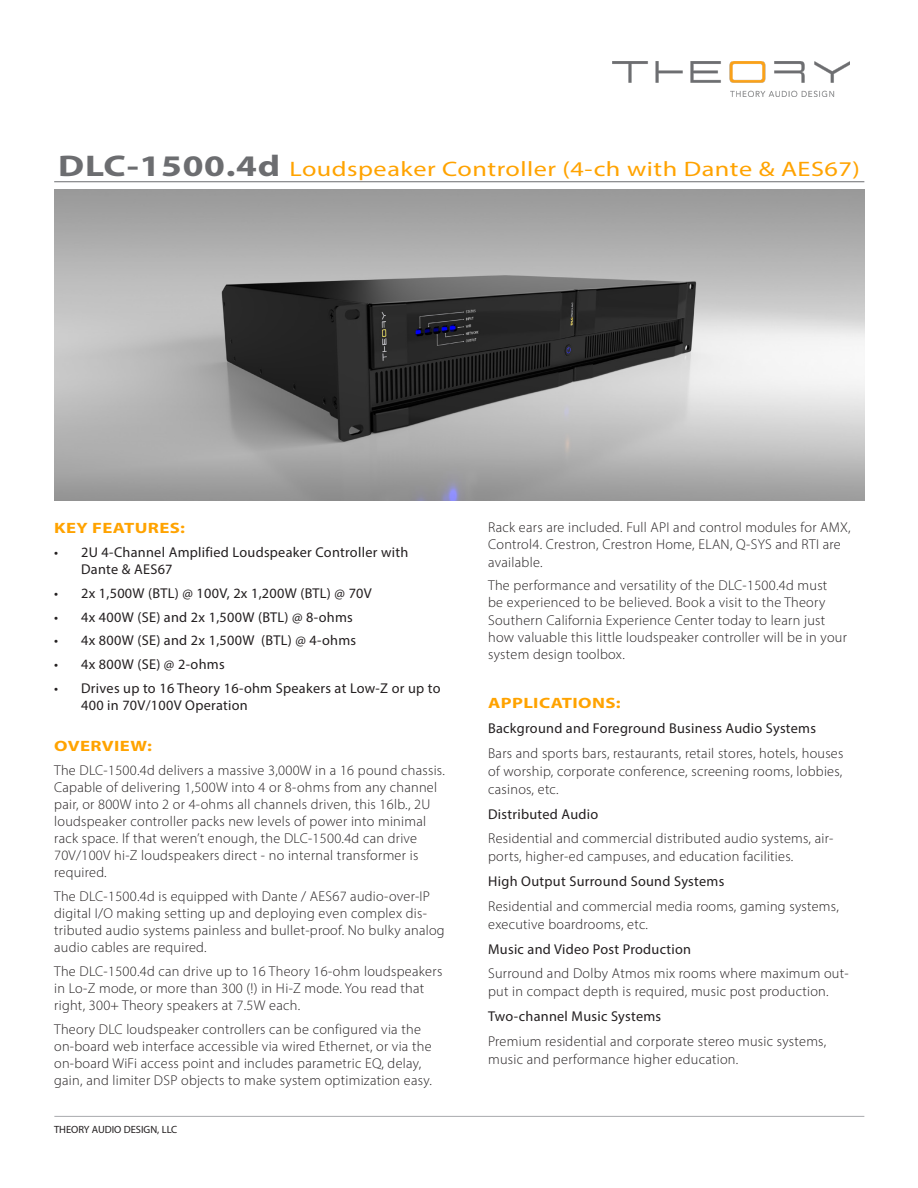
<style>
.page{position:relative;width:918px;height:1188px;background:#fff}
.page>*{position:absolute;margin:0;border:0;box-sizing:border-box;transform-origin:0 0}
.Section_Title{font:21px "Myriad Pro";letter-spacing:.02em;color:#ffa300;scale:1.25 1}
.t1{font:700 15px "Myriad Pro";letter-spacing:.02em;color:#ffa300;scale:1.25 1}
.t2{font:300 14.25px/17.1px "Myriad Pro";letter-spacing:.02em;color:#231f20}
.t3{font:14.25px/17.1px "Myriad Pro";letter-spacing:.02em;color:#231f20}
.t4{font:10.5px "Myriad Pro";color:#231f20}
.s1{font-weight:700;font-size:30px;color:#6c6d70}
</style>
<div class="page">
<img style="left:612px;top:62px;width:237px;height:34px">
<img style="left:54px;top:190px;width:811px;height:310px">
<hr style="left:54px;top:1116px;width:810px;height:1px;background:#a8a9ad">
<hr style="left:54px;top:181px;width:810px;height:1px;background:#6c6d70">
<p class="Section_Title" style="left:58px;top:156px;width:643px"><span class="s1">DLC-1500.4d</span> Loudspeaker Controller (4-ch with Dante &amp; AES67)</p>
<p class="t1" style="left:54px;top:518px;width:106px">KEY FEATURES:</p>
<p class="t3" style="left:81px;top:543px;width:329px;text-indent:-27px">• 2U 4-Channel Amplified Loudspeaker Controller with<br>Dante &amp; AES67</p>
<p class="t3" style="left:54px;top:584px;width:319px">• 2x 1,500W (BTL) @ 100V, 2x 1,200W (BTL) @ 70V</p>
<p class="t3" style="left:54px;top:608px;width:300px">• 4x 400W (SE) and 2x 1,500W (BTL) @ 8-ohms</p>
<p class="t3" style="left:54px;top:632px;width:304px">• 4x 800W (SE) and 2x 1,500W (BTL) @ 4-ohms</p>
<p class="t3" style="left:54px;top:656px;width:172px">• 4x 800W (SE) @ 2-ohms</p>
<p class="t3" style="left:81px;top:680px;width:361px;text-indent:-27px">• Drives up to 16 Theory 16-ohm Speakers at Low-Z or up to<br>400 in 70V/100V Operation</p>
<p class="t1" style="left:54px;top:736px;width:80px">OVERVIEW:</p>
<p class="t2" style="left:54px;top:761px;width:392px">The DLC-1500.4d delivers a massive 3,000W in a 16 pound chassis.<br>Capable of delivering 1,500W into 4 or 8-ohms from any channel pair, or 800W into 2 or 4-ohms all channels driven, this 16lb., 2U loudspeaker controller packs new levels of power into minimal rack space. If that weren’t enough, the DLC-1500.4d can drive 70V/100V hi-Z loudspeakers direct - no internal transformer is required.</p>
<p class="t2" style="left:54px;top:888px;width:392px">The DLC-1500.4d is equipped with Dante / AES67 audio-over-IP digital I/O making setting up and deploying even complex dis&shy;tributed audio systems painless and bullet-proof. No bulky analog audio cables are required.</p>
<p class="t2" style="left:54px;top:963px;width:390px">The DLC-1500.4d can drive up to 16 Theory 16-ohm loudspeakers in Lo-Z mode, or more than 300 (!) in Hi-Z mode. You read that right, 300+ Theory speakers at 7.5W each.</p>
<p class="t2" style="left:54px;top:1021px;width:379px">Theory DLC loudspeaker controllers can be configured via the on-board web interface accessible via wired Ethernet, or via the on-board WiFi access point and includes parametric EQ, delay, gain, and limiter DSP objects to make system optimization easy.</p>
<p class="t4" style="left:54px;top:1123px;width:125px">THEORY AUDIO DESIGN, LLC</p>
<p class="t2" style="left:488px;top:519px;width:364px">Rack ears are included. Full API and control modules for AMX,<br>Control4. Crestron, Crestron Home, ELAN, Q-SYS and RTI are available.</p>
<p class="t2" style="left:488px;top:577px;width:360px">The performance and versatility of the DLC-1500.4d must<br>be experienced to be believed. Book a visit to the Theory Southern California Experience Center today to learn just how valuable this little loudspeaker controller will be in your system design toolbox.</p>
<p class="t1" style="left:488px;top:693px;width:108px">APPLICATIONS:</p>
<p class="t3" style="left:488px;top:719px;width:329px">Background and Foreground Business Audio Systems</p>
<p class="t2" style="left:488px;top:744px;width:357px;line-height:18px;text-align:justify">Bars and sports bars, restaurants, retail stores, hotels, houses of worship, corporate conference, screening rooms, lobbies, casinos, etc.</p>
<p class="t3" style="left:488px;top:805px;width:112px">Distributed Audio</p>
<p class="t2" style="left:488px;top:829px;width:347px;line-height:18px">Residential and commercial distributed audio systems, air&shy;ports, higher-ed campuses, and education facilities.</p>
<p class="t3" style="left:488px;top:872px;width:238px">High Output Surround Sound Systems</p>
<p class="t2" style="left:488px;top:897px;width:352px;line-height:18px">Residential and commercial media rooms, gaming systems, executive boardrooms, etc.</p>
<p class="t3" style="left:488px;top:940px;width:205px">Music and Video Post Production</p>
<p class="t2" style="left:488px;top:964px;width:362px;line-height:18px">Surround and Dolby Atmos mix rooms where maximum out&shy;put in compact depth is required, music post production.</p>
<p class="t3" style="left:488px;top:1007px;width:175px">Two-channel Music Systems</p>
<p class="t2" style="left:488px;top:1032px;width:340px;line-height:18px">Premium residential and corporate stereo music systems, music and performance higher education.</p>
</div>
